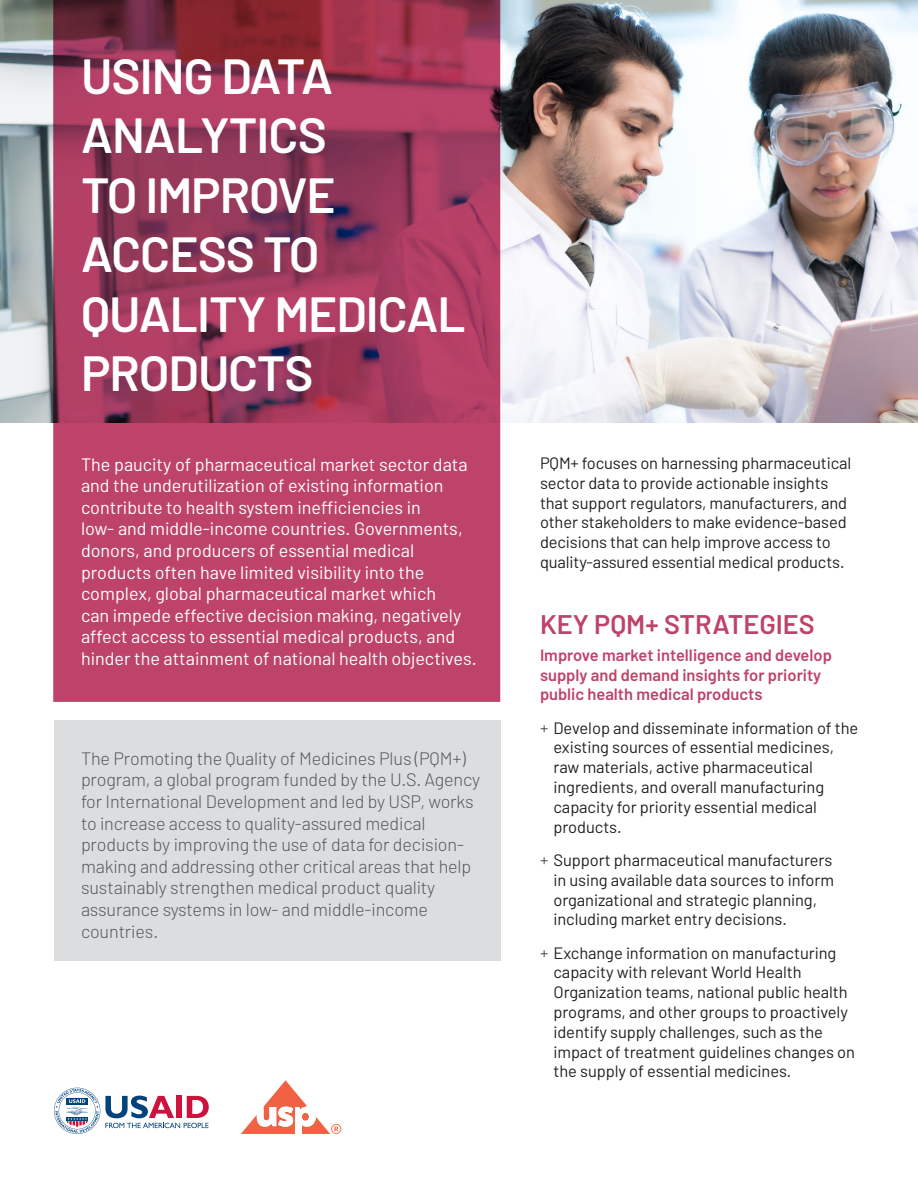
<style>
.page{position:relative;width:918px;height:1188px;background:#fff}
.page>*{position:absolute;margin:0;border:0;box-sizing:border-box;transform-origin:0 0}
.t1{font:600 49.5px/59.4px "Barlow";letter-spacing:-.02em;color:#fff}
.Strategy{font:600 27px "Barlow";color:#be4369}
.t2{font:18px/21.6px "Barlow";color:#fff}
.t3{font:300 18px/21.6px "Barlow";letter-spacing:-.01em;color:#57585a}
.Strategy_Bullet{font:16.5px/19.8px "Barlow";letter-spacing:-.005em;color:#231f20}
.Strategy_Name{font:600 16.5px/19.8px "Barlow";color:#be4369}
.s1{font-weight:300}
</style>
<div class="page">
<div style="left:54px;top:720px;width:446px;height:241px;background:#dcdddf"></div>
<img style="left:0;top:0;width:918px;height:422px">
<svg style="left:53px;top:0;width:447px;height:702px;background:#a93c5f"></svg>
<svg style="left:54px;top:1088px;width:155px;height:46px"></svg>
<svg style="left:241px;top:1080px;width:100px;height:54px"></svg>
<p class="t1" style="left:81px;top:46px;width:386px">USING DATA<br>ANALYTICS<br>TO IMPROVE<br>ACCESS TO<br>QUALITY MEDICAL<br>PRODUCTS</p>
<p class="t2" style="left:81px;top:453px;width:397px">The paucity of pharmaceutical market sector data and the underutilization of existing information contribute to health system inefficiencies in<br>low- and middle-income countries. Governments, donors, and producers of essential medical products often have limited visibility into the complex, global pharmaceutical market which<br>can impede effective decision making, negatively affect access to essential medical products, and hinder the attainment of national health objectives.</p>
<p class="Strategy_Bullet" style="left:540px;top:453px;width:313px">PQM+ focuses on harnessing pharmaceutical sector data to provide actionable insights that support regulators, manufacturers, and other stakeholders to make evidence-based decisions that can help improve access to quality-assured essential medical products.</p>
<p class="Strategy" style="left:540px;top:608px;width:276px">KEY PQM+ STRATEGIES</p>
<p class="Strategy_Name" style="left:540px;top:645px;width:293px">Improve market intelligence and develop supply and demand insights for priority public health medical products</p>
<p class="Strategy_Bullet" style="left:554px;top:717px;width:306px;text-indent:-14px"><span class="s1">+</span> Develop and disseminate information of the existing sources of essential medicines, raw materials, active pharmaceutical ingredients, and overall manufacturing capacity for priority essential medical products.</p>
<p class="Strategy_Bullet" style="left:554px;top:850px;width:282px;text-indent:-14px"><span class="s1">+</span> Support pharmaceutical manufacturers in using available data sources to inform organizational and strategic planning, including market entry decisions.</p>
<p class="Strategy_Bullet" style="left:554px;top:942px;width:303px;text-indent:-14px"><span class="s1">+</span> Exchange information on manufacturing capacity with relevant World Health Organization teams, national public health programs, and other groups to proactively identify supply challenges, such as the impact of treatment guidelines changes on the supply of essential medicines.</p>
<p class="t3" style="left:81px;top:747px;width:401px">The Promoting the Quality of Medicines Plus (PQM+) program, a global program funded by the U.S. Agency for International Development and led by USP, works to increase access to quality-assured medical products by improving the use of data for decision&shy;making and addressing other critical areas that help sustainably strengthen medical product quality assurance systems in low- and middle-income countries.</p>
</div>
